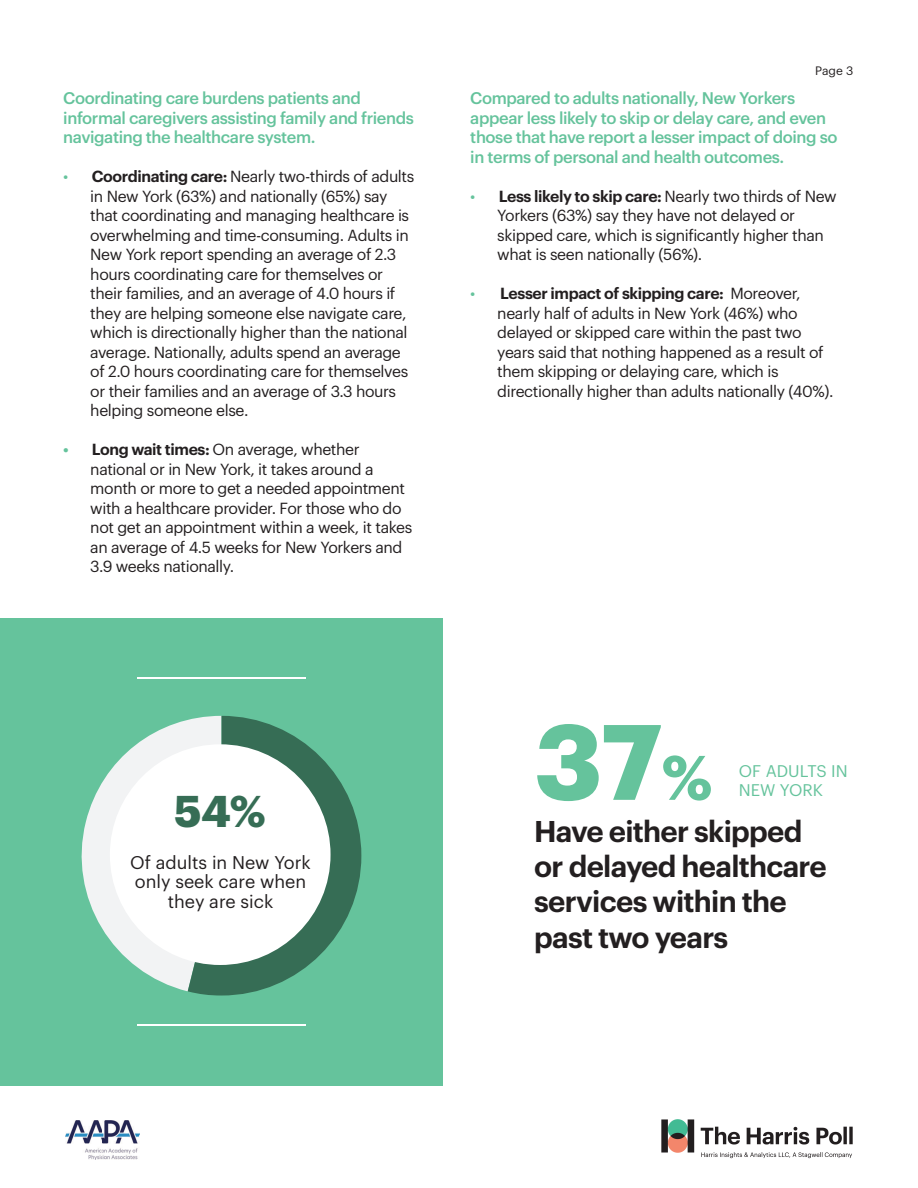
<style>
.page{position:relative;width:918px;height:1188px;background:#fff}
.page>*{position:absolute;margin:0;border:0;box-sizing:border-box;transform-origin:0 0}
.t1{font:700 104.55px "Graphik";color:#65c39c}
.t2{font:700 43.5px "Graphik";color:#366d55}
.t3{font:600 29.4px/35.2px "Graphik";letter-spacing:-.025em;color:#231f20}
.t4{font:18px/19.8px "Graphik";color:#231f20;text-align:center}
.t5{font:500 16.5px/19.5px "Graphik";letter-spacing:-.025em;color:#65c39c}
.t6{font:16.5px/19.8px "Graphik";color:#65c39c}
.t7{font:15.75px/19.5px "Graphik";letter-spacing:-.025em;color:#231f20}
.t8{font:12px "Graphik";color:#231f20}
.s1{color:#65c39c}
.s2{font-weight:600}
.s3{font-weight:600;color:#65c39c}
.s4{font-size:61.35px}
</style>
<div class="page">
<div style="left:0;top:619px;width:443px;height:467px;background:#65c39c"></div>
<img style="left:65px;top:1121px;width:75px;height:38px">
<img style="left:662px;top:1119px;width:190px;height:40px">
<svg style="left:81px;top:720px;width:107px;height:271px"></svg>
<svg style="left:188px;top:716px;width:173px;height:280px;fill:#366d55"></svg>
<div style="left:110px;top:744px;width:221px;height:221px;background:#fff;border-radius:50%"></div>
<hr style="left:137px;top:678px;width:168px;height:1px;background:#fff">
<hr style="left:137px;top:1024px;width:168px;height:2px;background:#fff">
<p class="t5" style="left:63px;top:87px;width:352px">Coordinating care burdens patients and informal caregivers assisting family and friends navigating the healthcare system.</p>
<p class="t7" style="left:90px;top:165px;width:326px;text-indent:-27px"><span class="s1">•</span> <span class="s2">Coordinating care:</span> Nearly two-thirds of adults in New York (63%) and nationally (65%) say that coordinating and managing healthcare is overwhelming and time-consuming. Adults in New York report spending an average of 2.3 hours coordinating care for themselves or their families, and an average of 4.0 hours if they are helping someone else navigate care, which is directionally higher than the national average. Nationally, adults spend an average of 2.0 hours coordinating care for themselves or their families and an average of 3.3 hours helping someone else.</p>
<p class="t7" style="left:90px;top:438px;width:324px;text-indent:-27px"><span class="s3">•</span> <span class="s2">Long wait times:</span> On average, whether national or in New York, it takes around a month or more to get a needed appointment with a healthcare provider. For those who do not get an appointment within a week, it takes an average of 4.5 weeks for New Yorkers and 3.9 weeks nationally.</p>
<p class="t8" style="left:815px;top:62px;width:40px">Page 3</p>
<p class="t5" style="left:470px;top:87px;width:369px">Compared to adults nationally, New Yorkers appear less likely to skip or delay care, and even those that have report a lesser impact of doing so in terms of personal and health outcomes.</p>
<p class="t7" style="left:497px;top:185px;width:341px;text-indent:-27px"><span class="s1">•</span> <span class="s2">Less likely to skip care:</span> Nearly two thirds of New Yorkers (63%) say they have not delayed or skipped care, which is significantly higher than what is seen nationally (56%).</p>
<p class="t7" style="left:497px;top:282px;width:338px;text-indent:-27px"><span class="s1">•</span> <span class="s2">Lesser impact of skipping care:</span> Moreover, nearly half of adults in New York (46%) who delayed or skipped care within the past two years said that nothing happened as a result of them skipping or delaying care, which is directionally higher than adults nationally (40%).</p>
<h2 class="t2" style="left:174px;top:777px;width:93px">54%</h2>
<p class="t4" style="left:130px;top:851px;width:182px">Of adults in New York only seek care when they are sick</p>
<h1 class="t1" style="left:534px;top:681px;width:180px">37<span class="s4">%</span></h1>
<h3 class="t3" style="left:534px;top:811px;width:294px">Have either skipped or delayed healthcare services within the past two years</h3>
<p class="t6" style="left:739px;top:759px;width:110px">OF ADULTS IN<br>NEW YORK</p>
</div>
